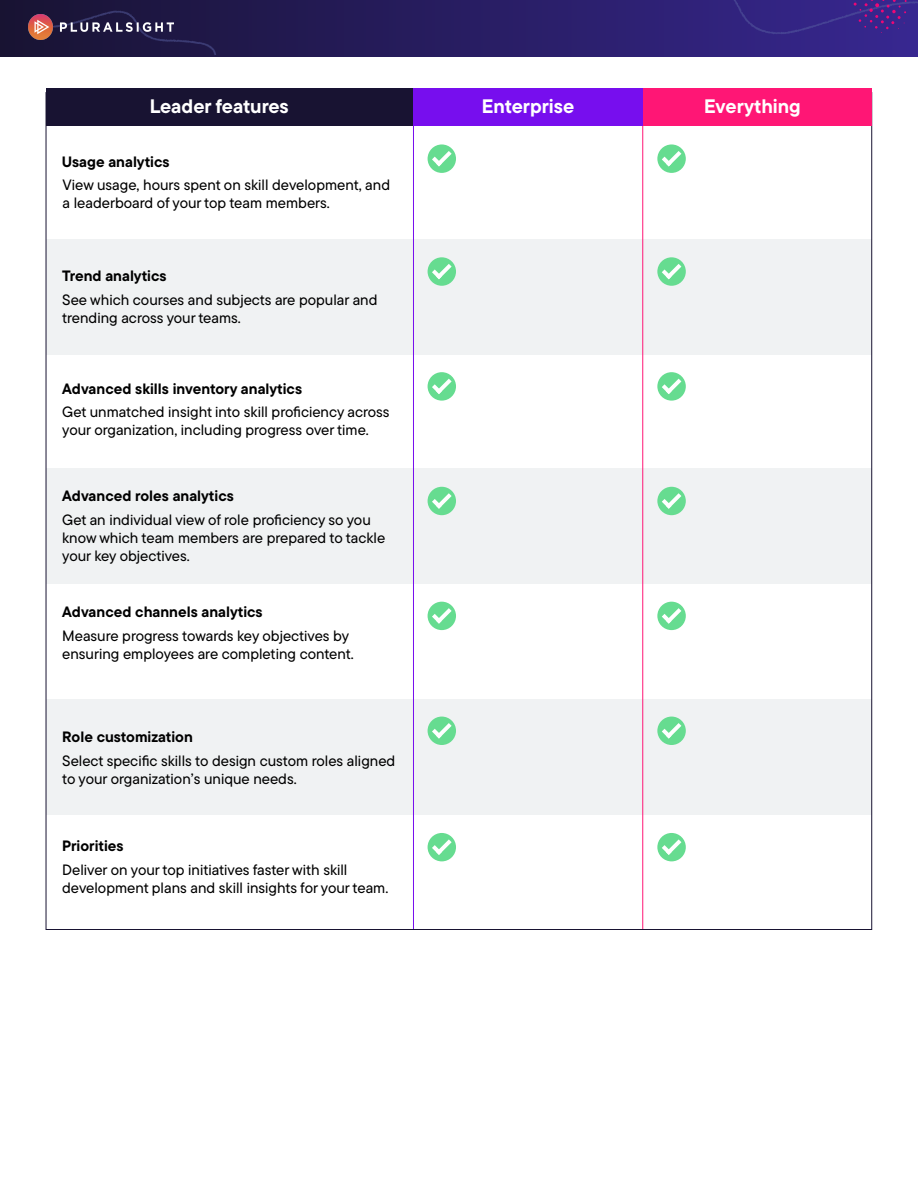
<style>
.page{position:relative;width:918px;height:1188px;background:#fff}
.page>*{position:absolute;margin:0;border:0;box-sizing:border-box;transform-origin:0 0}
.t1{font:700 19.5px "TT Commons Pro";color:#fff}
.t2{font:500 15px/18px "TT Commons Pro";color:#000}
.t3{font:700 15px "TT Commons Pro";color:#000}
</style>
<div class="page">
<div style="left:46px;top:468px;width:826px;height:116px;background:#f0f2f3"></div>
<div style="left:46px;top:699px;width:826px;height:115px;background:#f0f2f3"></div>
<img style="left:0;top:0;width:918px;height:56px">
<svg style="left:41px;top:10px;width:175px;height:45px;background:#1e1742"></svg>
<div style="left:46px;top:239px;width:826px;height:115px;background:#f0f2f3"></div>
<div style="left:657px;top:144px;width:29px;height:29px;background:#66dc90;border-radius:50%"></div>
<svg style="left:662px;top:151px;width:19px;height:15px"></svg>
<div style="left:657px;top:257px;width:29px;height:29px;background:#66dc90;border-radius:50%"></div>
<svg style="left:662px;top:264px;width:19px;height:15px"></svg>
<div style="left:657px;top:372px;width:29px;height:29px;background:#66dc90;border-radius:50%"></div>
<svg style="left:662px;top:379px;width:19px;height:15px"></svg>
<div style="left:428px;top:144px;width:28px;height:29px;background:#66dc90;border-radius:50%"></div>
<svg style="left:432px;top:151px;width:20px;height:15px"></svg>
<div style="left:428px;top:257px;width:28px;height:29px;background:#66dc90;border-radius:50%"></div>
<svg style="left:432px;top:264px;width:20px;height:15px"></svg>
<div style="left:657px;top:487px;width:29px;height:28px;background:#66dc90;border-radius:50%"></div>
<svg style="left:662px;top:493px;width:19px;height:16px"></svg>
<div style="left:657px;top:717px;width:29px;height:28px;background:#66dc90;border-radius:50%"></div>
<svg style="left:662px;top:723px;width:19px;height:16px"></svg>
<div style="left:657px;top:602px;width:29px;height:28px;background:#66dc90;border-radius:50%"></div>
<svg style="left:662px;top:608px;width:19px;height:16px"></svg>
<div style="left:657px;top:833px;width:29px;height:28px;background:#66dc90;border-radius:50%"></div>
<svg style="left:662px;top:839px;width:19px;height:16px"></svg>
<div style="left:428px;top:372px;width:28px;height:29px;background:#66dc90;border-radius:50%"></div>
<svg style="left:432px;top:379px;width:20px;height:15px"></svg>
<div style="left:428px;top:487px;width:28px;height:28px;background:#66dc90;border-radius:50%"></div>
<svg style="left:432px;top:493px;width:20px;height:16px"></svg>
<div style="left:428px;top:717px;width:28px;height:28px;background:#66dc90;border-radius:50%"></div>
<svg style="left:432px;top:723px;width:20px;height:16px"></svg>
<div style="left:428px;top:602px;width:28px;height:28px;background:#66dc90;border-radius:50%"></div>
<svg style="left:432px;top:608px;width:20px;height:16px"></svg>
<div style="left:428px;top:833px;width:28px;height:28px;background:#66dc90;border-radius:50%"></div>
<svg style="left:432px;top:839px;width:20px;height:16px"></svg>
<hr style="left:413px;top:117px;width:1px;height:813px;background:#770eee">
<hr style="left:642px;top:117px;width:1px;height:813px;background:#ff1675">
<div style="left:643px;top:88px;width:229px;height:38px;background:#ff1675"></div>
<div style="left:46px;top:88px;width:368px;height:38px;background:#181332"></div>
<img style="left:29px;top:15px;width:144px;height:25px">
<svg style="left:579px;top:0;width:339px;height:34px;background:#34237f"></svg>
<div style="left:413px;top:88px;width:230px;height:38px;background:#770eee"></div>
<h1 class="t1" style="left:482px;top:91px;width:94px">Enterprise</h1>
<h1 class="t1" style="left:704px;top:91px;width:98px">Everything</h1>
<h1 class="t1" style="left:150px;top:91px;width:140px">Leader features</h1>
<h1 class="t1" style="left:473px;top:91px;width:110px">Professional</h1>
<p class="t3" style="left:62px;top:150px;width:109px">Usage analytics</p>
<p class="t2" style="left:63px;top:176px;width:329px">View usage, hours spent on skill development, and a leaderboard of your top team members.</p>
<p class="t3" style="left:62px;top:264px;width:106px">Trend analytics</p>
<p class="t2" style="left:62px;top:291px;width:317px">See which courses and subjects are popular and trending across your teams.</p>
<p class="t3" style="left:62px;top:377px;width:241px">Advanced skills inventory analytics</p>
<p class="t2" style="left:62px;top:403px;width:329px">Get unmatched insight into skill proficiency across your organization, including progress over time.</p>
<p class="t3" style="left:62px;top:484px;width:173px">Advanced roles analytics</p>
<p class="t2" style="left:62px;top:511px;width:325px">Get an individual view of role proficiency so you know which team members are prepared to tackle your key objectives.</p>
<p class="t3" style="left:62px;top:600px;width:202px">Advanced channels analytics</p>
<p class="t2" style="left:62px;top:626px;width:293px">Measure progress towards key objectives by ensuring employees are completing content.</p>
<p class="t3" style="left:62px;top:726px;width:132px">Role customization</p>
<p class="t2" style="left:62px;top:752px;width:335px">Select specific skills to design custom roles aligned to your organization’s unique needs.</p>
<p class="t3" style="left:62px;top:834px;width:63px">Priorities</p>
<p class="t2" style="left:62px;top:861px;width:328px">Deliver on your top initiatives faster with skill development plans and skill insights for your team.</p>
</div>
